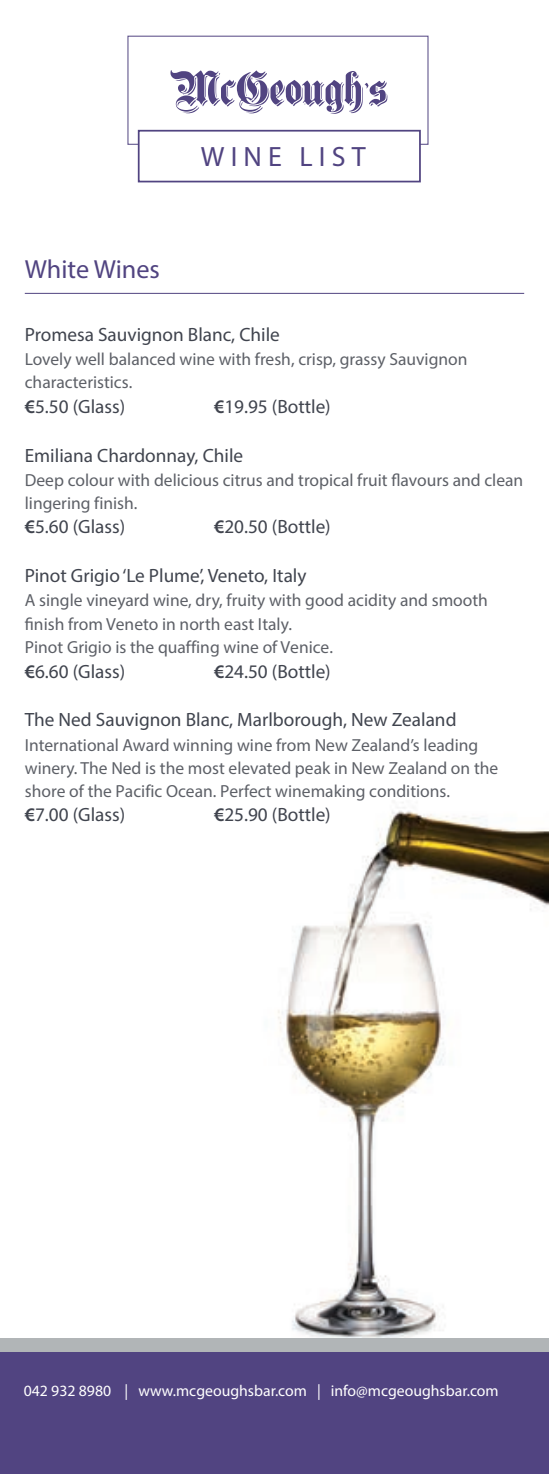
<style>
.page{position:relative;width:549px;height:1474px;background:#fff}
.page>*{position:absolute;margin:0;border:0;box-sizing:border-box;transform-origin:0 0}
.t1{font:28px "Myriad Pro";letter-spacing:.22em;color:#514481}
.t2{font:26.25px "Myriad Pro";color:#514481}
.t3{font:19.25px "Myriad Pro";color:#40444e}
.t4{font:17.5px/23.3px "Myriad Pro";color:#5d6067}
.t5{font:15.75px "Myriad Pro";color:#fff}
.s1{font-weight:600}
</style>
<div class="page">
<img style="left:278px;top:802px;width:271px;height:536px">
<div style="left:0;top:1338px;width:549px;height:135px;background:#b1b5b7"></div>
<div style="left:0;top:1352px;width:549px;height:121px;background:#514481"></div>
<svg style="left:170px;top:70px;width:217px;height:44px"></svg>
<div style="left:138px;top:130px;width:283px;height:52px;background:#fff;border:2px solid #514481"></div>
<hr style="left:25px;top:293px;width:499px;height:1px;background:#514481">
<h2 class="t2" style="left:25px;top:253px;width:137px">White Wines</h2>
<h1 class="t1" style="left:201px;top:139px;width:166px">WINE LIST</h1>
<p class="t3" style="left:25px;top:323px;width:257px">Promesa Sauvignon Blanc, Chile</p>
<p class="t4" style="left:25px;top:347px;width:444px">Lovely well balanced wine with fresh, crisp, grassy Sauvignon characteristics.</p>
<p class="t3" style="left:25px;top:394px;width:102px"><span class="s1">€</span>5.50 (Glass)</p>
<p class="t3" style="left:214px;top:394px;width:118px"><span class="s1">€</span>19.95 (Bottle)</p>
<p class="t3" style="left:25px;top:443px;width:220px">Emiliana Chardonnay, Chile</p>
<p class="t4" style="left:25px;top:468px;width:500px">Deep colour with delicious citrus and tropical fruit flavours and clean lingering finish.</p>
<p class="t3" style="left:25px;top:515px;width:102px"><span class="s1">€</span>5.60 (Glass)</p>
<p class="t3" style="left:214px;top:515px;width:118px"><span class="s1">€</span>20.50 (Bottle)</p>
<p class="t3" style="left:25px;top:564px;width:283px">Pinot Grigio ‘Le Plume’, Veneto, Italy</p>
<p class="t4" style="left:25px;top:588px;width:465px">A single vineyard wine, dry, fruity with good acidity and smooth finish from Veneto in north east Italy.<br>Pinot Grigio is the quaffing wine of Venice.</p>
<p class="t3" style="left:25px;top:659px;width:102px"><span class="s1">€</span>6.60 (Glass)</p>
<p class="t3" style="left:214px;top:659px;width:118px"><span class="s1">€</span>24.50 (Bottle)</p>
<p class="t3" style="left:25px;top:707px;width:433px">The Ned Sauvignon Blanc, Marlborough, New Zealand</p>
<p class="t4" style="left:25px;top:733px;width:475px">International Award winning wine from New Zealand’s leading winery. The Ned is the most elevated peak in New Zealand on the shore of the Pacific Ocean. Perfect winemaking conditions.</p>
<p class="t3" style="left:25px;top:803px;width:102px"><span class="s1">€</span>7.00 (Glass)</p>
<p class="t3" style="left:214px;top:803px;width:118px"><span class="s1">€</span>25.90 (Bottle)</p>
<p class="t5" style="left:24px;top:1380px;width:477px">042 932 8980 | www.mcgeoughsbar.com | info@mcgeoughsbar.com</p>
</div>
